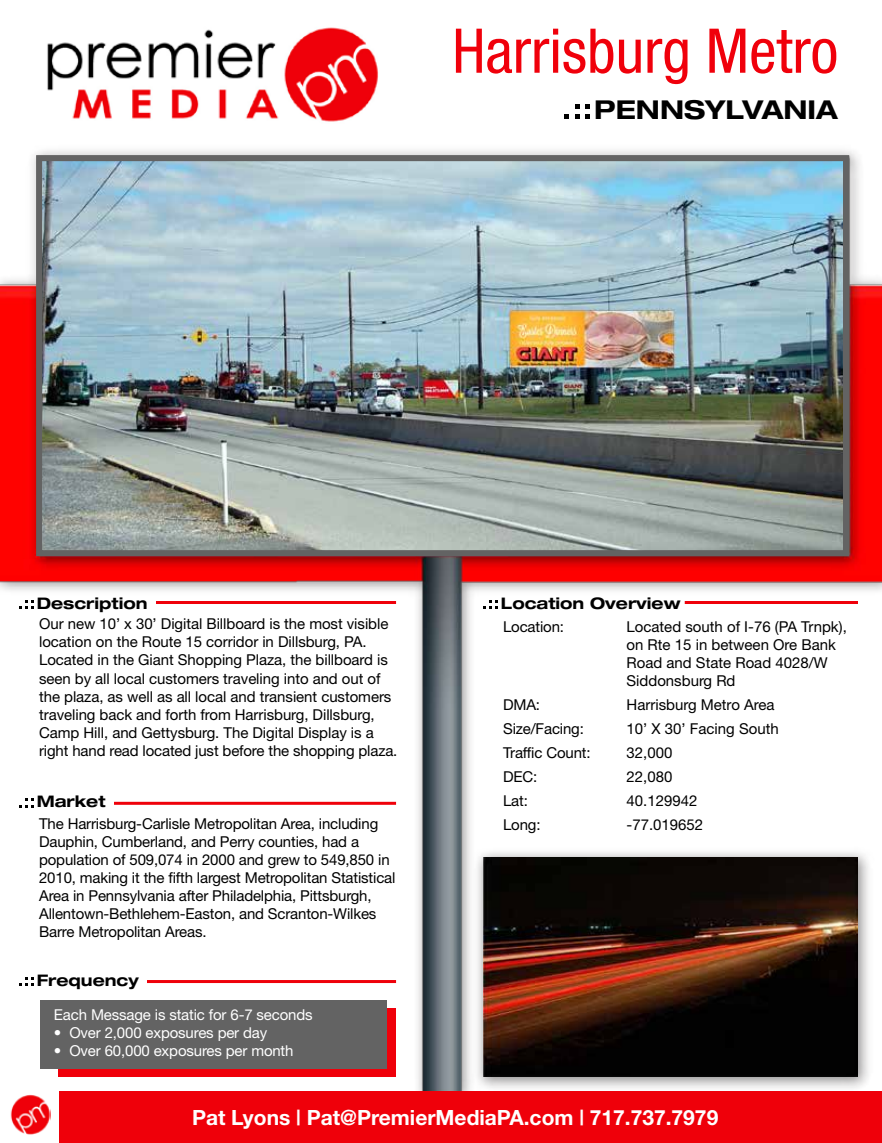
<style>
.page{position:relative;width:882px;height:1143px;background:#fff}
.page>*{position:absolute;margin:0;border:0;box-sizing:border-box;transform-origin:0 0}
.t1{font:condensed 61.65px "Helvetica Neue LT Std";color:#f0000b}
.t2{font:700 expanded 25.95px "Helvetica Neue";color:#000}
.t3{font:700 21px "Helvetica Neue";color:#fff}
.t4{font:700 expanded 15.9px "Helvetica Neue";color:#000}
.t5{font:15px/18px "Helvetica Neue";letter-spacing:-.005em;color:#000}
.t6{font:15px "Helvetica Neue";letter-spacing:-.01em;color:#fff}
</style>
<div class="page">
<img style="left:0;top:104px;width:882px;height:1017px">
<img style="left:470px;top:844px;width:408px;height:247px">
<img style="left:483px;top:857px;width:375px;height:219px">
<img style="left:38px;top:27px;width:342px;height:98px">
<svg style="left:565px;top:115px;width:4px;height:4px"></svg>
<svg style="left:585px;top:115px;width:5px;height:4px"></svg>
<svg style="left:575px;top:115px;width:4px;height:4px"></svg>
<svg style="left:585px;top:105px;width:5px;height:4px"></svg>
<svg style="left:575px;top:105px;width:4px;height:4px"></svg>
<img style="left:9px;top:1093px;width:41px;height:42px">
<div style="left:59px;top:1091px;width:823px;height:51px;background:#ef000a"></div>
<svg style="left:19px;top:600px;width:15px;height:8px"></svg>
<svg style="left:19px;top:798px;width:15px;height:9px"></svg>
<svg style="left:19px;top:977px;width:15px;height:8px"></svg>
<svg style="left:483px;top:600px;width:15px;height:8px"></svg>
<svg style="left:58px;top:1008px;width:338px;height:68px;background:#d5121a"></svg>
<div style="left:40px;top:999px;width:347px;height:68px;background:#636363"></div>
<hr style="left:156px;top:601px;width:240px;height:3px;background:#ef000a">
<hr style="left:114px;top:801px;width:282px;height:3px;background:#ef000a">
<hr style="left:147px;top:979px;width:249px;height:3px;background:#ef000a">
<hr style="left:685px;top:601px;width:173px;height:3px;background:#ef000a">
<img style="left:43px;top:162px;width:799px;height:387px">
<div style="left:36px;top:155px;width:813px;height:401px;border:6px solid #636363"></div>
<h1 class="t1" style="left:452px;top:15px;width:387px">Harrisburg Metro</h1>
<h2 class="t2" style="left:594px;top:93px;width:245px">PENNSYLVANIA</h2>
<p class="t4" style="left:37px;top:593px;width:112px">Description</p>
<p class="t5" style="left:39px;top:614px;width:360px">Our new 10’ x 30’ Digital Billboard is the most visible location on the Route 15 corridor in Dillsburg, PA.<br>Located in the Giant Shopping Plaza, the billboard is seen by all local customers traveling into and out of the plaza, as well as all local and transient customers traveling back and forth from Harrisburg, Dillsburg, Camp Hill, and Gettysburg. The Digital Display is a right hand read located just before the shopping plaza.</p>
<p class="t4" style="left:37px;top:791px;width:70px">Market</p>
<p class="t5" style="left:39px;top:813px;width:358px">The Harrisburg-Carlisle Metropolitan Area, including Dauphin, Cumberland, and Perry counties, had a population of 509,074 in 2000 and grew to 549,850 in 2010, making it the fifth largest Metropolitan Statistical Area in Pennsylvania after Philadelphia, Pittsburgh, Allentown-Bethlehem-Easton, and Scranton-Wilkes Barre Metropolitan Areas.</p>
<p class="t4" style="left:37px;top:970px;width:104px">Frequency</p>
<p class="t6" style="left:54px;top:1005px;width:260px">Each Message is static for 6-7 seconds</p>
<p class="t6" style="left:54px;top:1023px;width:215px">• Over 2,000 exposures per day</p>
<p class="t6" style="left:54px;top:1041px;width:241px">• Over 60,000 exposures per month</p>
<p class="t4" style="left:501px;top:593px;width:181px">Location Overview</p>
<p class="t5" style="left:503px;top:617px;width:63px">Location:</p>
<p class="t5" style="left:503px;top:692px;width:89px;line-height:24px">DMA:<br>Size/Facing:<br>Traffic Count:<br>DEC:<br>Lat:<br>Long:</p>
<p class="t5" style="left:627px;top:617px;width:222px">Located south of I-76 (PA Trnpk), on Rte 15 in between Ore Bank<br>Road and State Road 4028/W<br>Siddonsburg Rd</p>
<p class="t5" style="left:627px;top:692px;width:154px;line-height:24px">Harrisburg Metro Area<br>10’ X 30’ Facing South<br>32,000<br>22,080<br>40.129942<br>-77.019652</p>
<h3 class="t3" style="left:192px;top:1103px;width:528px">Pat Lyons | Pat@PremierMediaPA.com | 717.737.7979</h3>
</div>
